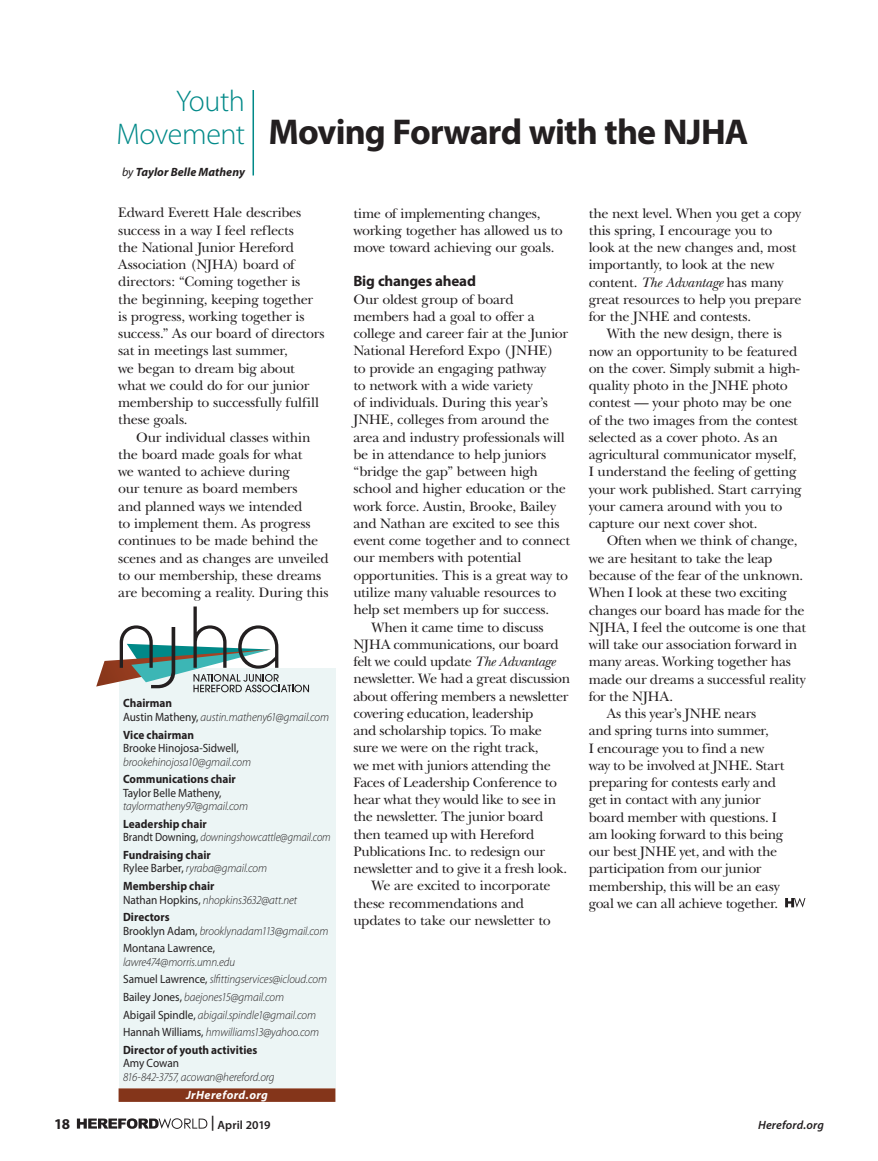
<style>
.page{position:relative;width:878px;height:1161px;background:#fff}
.page>*{position:absolute;margin:0;border:0;box-sizing:border-box;transform-origin:0 0}
.t1{font:700 36px "Myriad Pro";letter-spacing:-.025em;color:#231f20}
.t2{font:300 30px/33px "Myriad Pro";letter-spacing:-.015em;color:#008988;text-align:right}
.t3{font:700 15px "Myriad Pro";letter-spacing:-.015em;color:#231f20}
.t4{font:14.25px/17.2px "New Baskerville";letter-spacing:-.025em;color:#231f20}
.t5{font:14.25px "New Baskerville";color:#231f20}
.t6{font:italic 300 12px/17.7px "Myriad Pro";letter-spacing:-.01em;color:#231f20;scale:.94 1}
.t7{font:700 12px/13.5px "Myriad Pro";letter-spacing:.005em;color:#231f20;scale:.94 1}
.t8{font:12px "Myriad Pro";color:#231f20;scale:.94 1}
.t9{font:italic 300 12px/13.5px "Myriad Pro";letter-spacing:-.01em;color:#231f20;scale:.89 1}
.t10{font:italic 700 12px "Myriad Pro";letter-spacing:.005em;color:#231f20}
.t11{font:italic 700 12px "Myriad Pro";letter-spacing:.035em;color:#fff}
.t12{font:italic 600 12px "Myriad Pro";letter-spacing:.015em;color:#231f20}
.t13{font:600 12px "Myriad Pro";letter-spacing:.005em;color:#231f20}
.s1{font-weight:400}
.s2{font-weight:700;font-style:normal}
.s3{font-weight:400;font-style:normal}
.s4{font-weight:300;font-style:italic}
.s5{font-style:italic}
.s6{font-size:15px}
</style>
<div class="page">
<svg style="left:785px;top:898px;width:20px;height:9px"></svg>
<hr style="left:252px;top:90px;width:2px;height:86px;background:#008988">
<div style="left:118px;top:668px;width:217px;height:420px;background:#ecf5f5"></div>
<svg style="left:96px;top:607px;width:213px;height:85px"></svg>
<div style="left:118px;top:1088px;width:217px;height:14px;background:#84351a"></div>
<svg style="left:77px;top:1118px;width:130px;height:11px"></svg>
<h2 class="t2" style="left:116px;top:85px;width:130px">Youth<br>Movement</h2>
<p class="t10" style="left:122px;top:164px;width:124px"><span class="s1">by</span> Taylor Belle Matheny</p>
<h1 class="t1" style="left:268px;top:108px;width:481px">Moving Forward with the NJHA</h1>
<p class="t4" style="left:118px;top:204px;width:208px">Edward Everett Hale describes success in a way I feel reflects<br>the National Junior Hereford<br>Association (NJHA) board of directors: “Coming together is<br>the beginning, keeping together is progress, working together is success.” As our board of directors sat in meetings last summer,<br>we began to dream big about what we could do for our junior membership to successfully fulfill these goals.</p>
<p class="t4" style="left:118px;top:429px;width:212px;text-indent:18px">Our individual classes within the board made goals for what<br>we wanted to achieve during<br>our tenure as board members<br>and planned ways we intended<br>to implement them. As progress continues to be made behind the scenes and as changes are unveiled to our membership, these dreams are becoming a reality. During this</p>
<p class="t6" style="left:123px;top:697px;width:221px;line-height:13.5px"><span class="s2">Chairman<br></span><span class="s3">Austin Matheny,</span> austin.matheny61@gmail.com</p>
<p class="t7" style="left:123px;top:727px;width:77px">Vice chairman</p>
<p class="t8" style="left:123px;top:741px;width:124px">Brooke Hinojosa-Sidwell,</p>
<p class="t6" style="left:123px;top:753px;width:138px">brookehinojosa10@gmail.com</p>
<p class="t7" style="left:123px;top:772px;width:121px">Communications chair</p>
<p class="t8" style="left:123px;top:785px;width:106px">Taylor Belle Matheny,</p>
<p class="t6" style="left:123px;top:798px;width:135px">taylormatheny97@gmail.com</p>
<p class="t9" style="left:123px;top:817px;width:235px"><span class="s2">Leadership chair<br></span><span class="s3">Brandt Downing,</span> downingshowcattle@gmail.com</p>
<p class="t7" style="left:123px;top:848px;width:155px">Fundraising chair<br><span class="s1">Rylee Barber,</span> <span class="s4">ryraba@gmail.com</span></p>
<p class="t6" style="left:123px;top:880px;width:187px;line-height:13.5px"><span class="s2">Membership chair<br></span><span class="s3">Nathan Hopkins,</span> nhopkins3632@att.net</p>
<p class="t6" style="left:123px;top:911px;width:220px;line-height:13.5px"><span class="s2">Directors<br></span><span class="s3">Brooklyn Adam,</span> brooklynadam113@gmail.com</p>
<p class="t8" style="left:123px;top:941px;width:99px">Montana Lawrence,</p>
<p class="t6" style="left:123px;top:953px;width:218px">lawre474@morris.umn.edu<br><span class="s3">Samuel Lawrence,</span> slfittingservices@icloud.com <span class="s3">Bailey Jones,</span> baejones15@gmail.com<br><span class="s3">Abigail Spindle,</span> abigail.spindle1@gmail.com <span class="s3">Hannah Williams,</span> hmwilliams13@yahoo.com <span class="s2">Director of youth activities</span></p>
<p class="t8" style="left:123px;top:1056px;width:61px">Amy Cowan</p>
<p class="t6" style="left:123px;top:1068px;width:163px">816-842-3757, acowan@hereford.org</p>
<p class="t11" style="left:186px;top:1087px;width:83px">JrHereford.org</p>
<p class="t4" style="left:353px;top:204px;width:211px">time of implementing changes, working together has allowed us to move toward achieving our goals.</p>
<p class="t3" style="left:353px;top:272px;width:124px">Big changes ahead</p>
<p class="t4" style="left:353px;top:290px;width:162px">Our oldest group of board</p>
<p class="t4" style="left:353px;top:308px;width:183px">members had a goal to offer a</p>
<p class="t4" style="left:353px;top:325px;width:216px">college and career fair at the Junior</p>
<p class="t4" style="left:353px;top:342px;width:202px">National Hereford Expo (JNHE)</p>
<p class="t4" style="left:353px;top:360px;width:194px">to provide an engaging pathway</p>
<p class="t4" style="left:353px;top:377px;width:181px">to network with a wide variety</p>
<p class="t4" style="left:353px;top:394px;width:196px">of individuals. During this year’s</p>
<p class="t4" style="left:353px;top:411px;width:197px">JNHE, colleges from around the</p>
<p class="t4" style="left:353px;top:429px;width:213px">area and industry professionals will</p>
<p class="t4" style="left:353px;top:446px;width:194px">be in attendance to help juniors</p>
<p class="t4" style="left:353px;top:463px;width:186px">“bridge the gap” between high</p>
<p class="t4" style="left:353px;top:480px;width:214px">school and higher education or the</p>
<p class="t4" style="left:353px;top:498px;width:204px">work force. Austin, Brooke, Bailey</p>
<p class="t4" style="left:353px;top:515px;width:208px">and Nathan are excited to see this</p>
<p class="t4" style="left:353px;top:532px;width:218px">event come together and to connect</p>
<p class="t4" style="left:353px;top:549px;width:169px">our members with potential</p>
<p class="t4" style="left:353px;top:567px;width:216px">opportunities. This is a great way to</p>
<p class="t4" style="left:353px;top:584px;width:204px">utilize many valuable resources to</p>
<p class="t4" style="left:353px;top:601px;width:197px">help set members up for success.</p>
<p class="t4" style="left:371px;top:618px;width:174px">When it came time to discuss</p>
<p class="t4" style="left:353px;top:636px;width:207px">NJHA communications, our board</p>
<p class="t4" style="left:353px;top:653px;width:203px">felt we could update <span class="s5">The Advantage</span></p>
<p class="t4" style="left:353px;top:670px;width:218px">newsletter. We had a great discussion</p>
<p class="t4" style="left:353px;top:687px;width:216px">about offering members a newsletter</p>
<p class="t4" style="left:353px;top:705px;width:181px">covering education, leadership</p>
<p class="t4" style="left:353px;top:722px;width:190px">and scholarship topics. To make</p>
<p class="t4" style="left:353px;top:739px;width:187px">sure we were on the right track,</p>
<p class="t4" style="left:353px;top:756px;width:199px">we met with juniors attending the</p>
<p class="t4" style="left:353px;top:774px;width:205px">Faces of Leadership Conference to</p>
<p class="t4" style="left:353px;top:791px;width:204px">hear what they would like to see in</p>
<p class="t4" style="left:353px;top:808px;width:192px">the newsletter. The junior board</p>
<p class="t4" style="left:353px;top:825px;width:182px">then teamed up with Hereford</p>
<p class="t4" style="left:353px;top:843px;width:193px">Publications Inc. to redesign our</p>
<p class="t4" style="left:353px;top:860px;width:215px">newsletter and to give it a fresh look.</p>
<p class="t4" style="left:371px;top:877px;width:181px">We are excited to incorporate</p>
<p class="t4" style="left:353px;top:894px;width:172px">these recommendations and</p>
<p class="t4" style="left:353px;top:912px;width:199px">updates to take our newsletter to</p>
<p class="t4" style="left:588px;top:204px;width:214px">the next level. When you get a copy this spring, I encourage you to look at the new changes and, most importantly, to look at the new content. <span class="s5">The Advantage</span> has many great resources to help you prepare for the JNHE and contests.</p>
<p class="t4" style="left:588px;top:325px;width:214px;text-indent:18px">With the new design, there is now an opportunity to be featured on the cover. Simply submit a high&shy;quality photo in the JNHE photo contest — your photo may be one of the two images from the contest selected as a cover photo. As an agricultural communicator myself,<br>I understand the feeling of getting your work published. Start carrying your camera around with you to capture our next cover shot.</p>
<p class="t4" style="left:606px;top:532px;width:192px">Often when we think of change,</p>
<p class="t4" style="left:588px;top:550px;width:185px">we are hesitant to take the leap</p>
<p class="t4" style="left:588px;top:567px;width:216px">because of the fear of the unknown.</p>
<p class="t4" style="left:588px;top:584px;width:200px">When I look at these two exciting</p>
<p class="t4" style="left:588px;top:601px;width:217px">changes our board has made for the</p>
<p class="t4" style="left:588px;top:619px;width:219px">NJHA, I feel the outcome is one that</p>
<p class="t4" style="left:588px;top:636px;width:210px">will take our association forward in</p>
<p class="t4" style="left:588px;top:653px;width:204px">many areas. Working together has</p>
<p class="t4" style="left:588px;top:670px;width:219px">made our dreams a successful reality</p>
<p class="t5" style="left:588px;top:688px;width:86px">for the NJHA.</p>
<p class="t4" style="left:606px;top:705px;width:151px">As this year’s JNHE nears</p>
<p class="t4" style="left:588px;top:722px;width:182px">and spring turns into summer,</p>
<p class="t4" style="left:588px;top:739px;width:177px">I encourage you to find a new</p>
<p class="t4" style="left:588px;top:757px;width:197px">way to be involved at JNHE. Start</p>
<p class="t4" style="left:588px;top:774px;width:189px">preparing for contests early and</p>
<p class="t4" style="left:588px;top:791px;width:173px">get in contact with any junior</p>
<p class="t4" style="left:588px;top:808px;width:190px">board member with questions. I</p>
<p class="t4" style="left:588px;top:826px;width:196px">am looking forward to this being</p>
<p class="t4" style="left:588px;top:843px;width:190px">our best JNHE yet, and with the</p>
<p class="t4" style="left:588px;top:860px;width:174px">participation from our junior</p>
<p class="t4" style="left:588px;top:877px;width:192px">membership, this will be an easy</p>
<p class="t4" style="left:588px;top:895px;width:191px">goal we can all achieve together.</p>
<p class="t3" style="left:54px;top:1114px;width:18px">18</p>
<p class="t13" style="left:211px;top:1117px;width:61px"><span class="s6">|</span> April 2019</p>
<p class="t12" style="left:758px;top:1117px;width:67px">Hereford.org</p>
</div>
